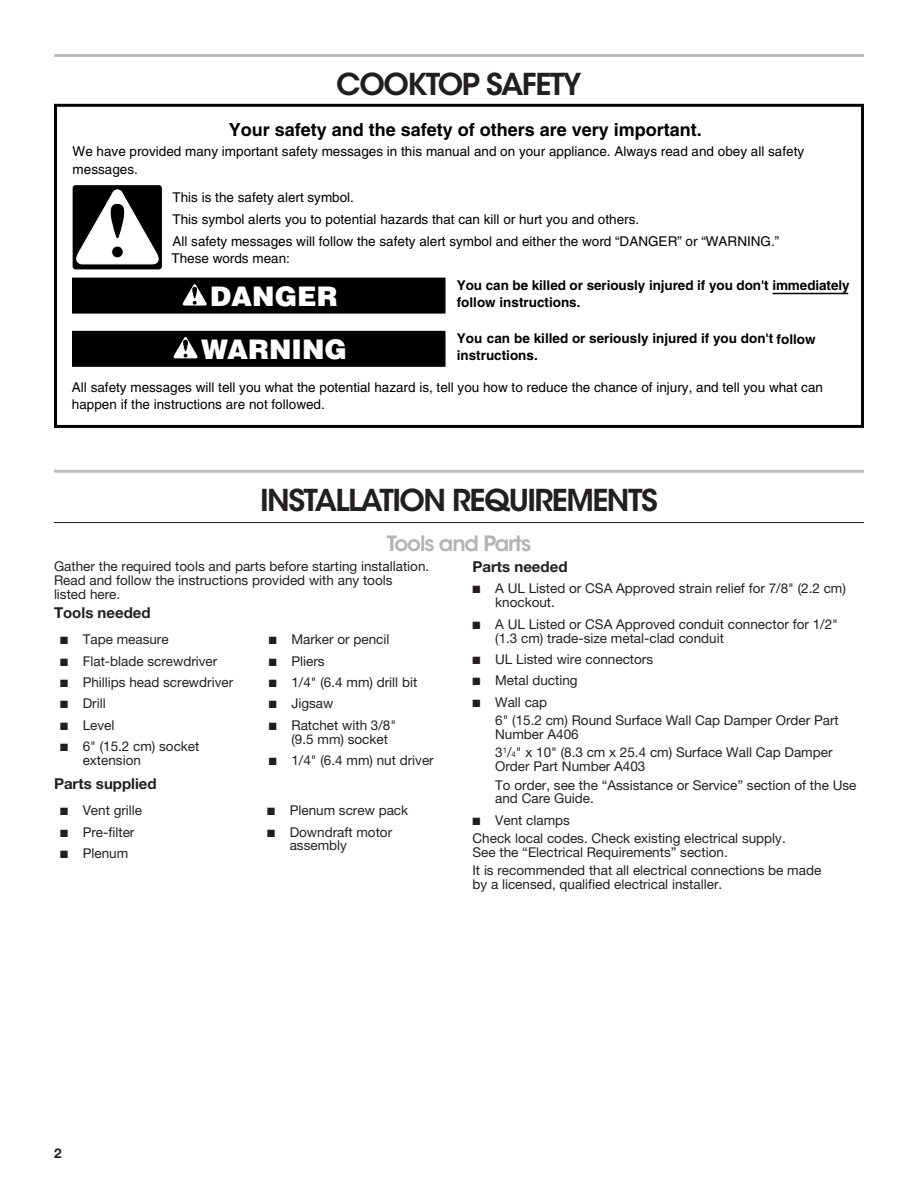
<style>
.page{position:relative;width:918px;height:1188px;background:#fff}
.page>*{position:absolute;margin:0;border:0;box-sizing:border-box;transform-origin:0 0}
.Heading_1{font:600 30px "ITC Avant Garde Std";letter-spacing:-.05em;color:#231f20}
.t1{font:900 27px/52.8px "Helvetica";color:#fff;text-align:center}
.Heading_2{font:600 21px "ITC Avant Garde Std";letter-spacing:-.05em;color:#b2b3b7}
.t2{font:700 18px "Helvetica";color:#000}
.Heading_3{font:700 15px "Helvetica Neue LT Std";color:#231f20}
.Body{font:700 15px "Helvetica Neue LT Std";color:#231f20}
.Body-2{font:13.5px/13.8px "Helvetica Neue LT Std";color:#231f20}
.t3{font:13.5px/17.2px "Helvetica";color:#000}
.Body_Indent{font:13.5px/13.8px "Helvetica Neue LT Std";color:#231f20}
.t4{font:700 13.5px "Helvetica";color:#000}
.t5{font:700 13.5px "Helvetica Neue LT Std";color:#231f20}
.s1{font-size:7.8px}
</style>
<div class="page">
<hr style="left:54px;top:54px;width:810px;height:3px;background:#bcbdc0">
<hr style="left:54px;top:470px;width:810px;height:3px;background:#bcbdc0">
<hr style="left:54px;top:522px;width:810px;height:1px;background:#231f20">
<div style="left:72px;top:278px;width:374px;height:36px;background:#000"></div>
<div style="left:54px;top:104px;width:810px;height:324px;border:3px solid #000"></div>
<div style="left:72px;top:331px;width:374px;height:36px;background:#000"></div>
<svg style="left:74px;top:186px;width:87px;height:82px"></svg>
<div style="left:73px;top:185px;width:89px;height:84px;border:3px solid #000;border-radius:2px"></div>
<svg style="left:74px;top:190px;width:87px;height:74px"></svg>
<hr style="left:773px;top:293px;width:75px;height:1px;background:#000">
<svg style="left:182px;top:284px;width:25px;height:22px"></svg>
<svg style="left:173px;top:337px;width:25px;height:22px"></svg>
<h1 class="Heading_1" style="left:336px;top:65px;width:247px">COOKTOP SAFETY</h1>
<p class="t2" style="left:229px;top:119px;width:475px">Your safety and the safety of others are very important.</p>
<p class="t3" style="left:73px;top:143px;width:733px">We have provided many important safety messages in this manual and on your appliance. Always read and obey all safety messages.</p>
<p class="t3" style="left:173px;top:186px;width:608px;line-height:21.8px">This is the safety alert symbol.<br>This symbol alerts you to potential hazards that can kill or hurt you and others.<br>All safety messages will follow the safety alert symbol and either the word “DANGER” or “WARNING.”</p>
<p class="t3" style="left:171px;top:249px;width:120px">These words mean:</p>
<p class="t4" style="left:457px;top:294px;width:125px">follow instructions.</p>
<p class="t4" style="left:457px;top:277px;width:394px">You can be killed or seriously injured if you don't immediately</p>
<p class="t1" style="left:201px;top:269px;width:147px">DANGER<br>WARNING</p>
<p class="t4" style="left:457px;top:330px;width:360px">You can be killed or seriously injured if you don't follow</p>
<p class="t3" style="left:72px;top:378px;width:753px">All safety messages will tell you what the potential hazard is, tell you how to reduce the chance of injury, and tell you what can happen if the instructions are not followed.</p>
<p class="t4" style="left:457px;top:347px;width:83px">instructions.</p>
<h1 class="Heading_1" style="left:260px;top:481px;width:399px">INSTALLATION REQUIREMENTS</h1>
<h2 class="Heading_2" style="left:387px;top:530px;width:146px">Tools and Parts</h2>
<p class="Body-2" style="left:54px;top:559px;width:377px">Gather the required tools and parts before starting installation.<br>Read and follow the instructions provided with any tools<br>listed here.</p>
<h3 class="Heading_3" style="left:54px;top:604px;width:98px">Tools needed</h3>
<p class="Body-2" style="left:60px;top:632px;width:110px">■ Tape measure</p>
<p class="Body-2" style="left:60px;top:654px;width:159px">■ Flat-blade screwdriver</p>
<p class="Body-2" style="left:60px;top:675px;width:175px">■ Phillips head screwdriver</p>
<p class="Body-2" style="left:60px;top:697px;width:47px">■ Drill</p>
<p class="Body-2" style="left:60px;top:718px;width:56px">■ Level</p>
<p class="Body-2" style="left:83px;top:739px;width:118px;text-indent:-23px">■ 6" (15.2 cm) socket extension</p>
<p class="Body" style="left:472px;top:557px;width:97px">Parts needed</p>
<p class="Body-2" style="left:495px;top:582px;width:352px;text-indent:-23px">■ A UL Listed or CSA Approved strain relief for 7/8" (2.2 cm) knockout.</p>
<p class="Body-2" style="left:495px;top:617px;width:344px;text-indent:-23px">■ A UL Listed or CSA Approved conduit connector for 1/2" (1.3 cm) trade-size metal-clad conduit</p>
<p class="Body-2" style="left:472px;top:652px;width:182px">■ UL Listed wire connectors</p>
<p class="Body-2" style="left:472px;top:673px;width:107px">■ Metal ducting</p>
<p class="Body-2" style="left:472px;top:695px;width:76px">■ Wall cap</p>
<p class="Body_Indent" style="left:495px;top:713px;width:345px">6" (15.2 cm) Round Surface Wall Cap Damper Order Part<br>Number A406</p>
<p class="Body_Indent" style="left:495px;top:745px;width:339px">3<sup>1</sup>/<span class="s1">4</span>" x 10" (8.3 cm x 25.4 cm) Surface Wall Cap Damper<br>Order Part Number A403</p>
<p class="Body_Indent" style="left:495px;top:778px;width:363px">To order, see the “Assistance or Service” section of the Use and Care Guide.</p>
<p class="Body-2" style="left:472px;top:813px;width:99px">■ Vent clamps</p>
<p class="Body-2" style="left:472px;top:831px;width:315px">Check local codes. Check existing electrical supply.<br>See the “Electrical Requirements” section.</p>
<p class="Body-2" style="left:472px;top:864px;width:350px">It is recommended that all electrical connections be made by a licensed, qualified electrical installer.</p>
<p class="Body-2" style="left:269px;top:632px;width:122px">■ Marker or pencil</p>
<p class="Body-2" style="left:269px;top:654px;width:57px">■ Pliers</p>
<p class="Body-2" style="left:269px;top:675px;width:150px">■ 1/4" (6.4 mm) drill bit</p>
<p class="Body-2" style="left:269px;top:697px;width:66px">■ Jigsaw</p>
<p class="Body-2" style="left:291px;top:718px;width:106px;text-indent:-23px">■ Ratchet with 3/8" (9.5 mm) socket</p>
<p class="Body-2" style="left:269px;top:753px;width:166px">■ 1/4" (6.4 mm) nut driver</p>
<h3 class="Heading_3" style="left:54px;top:774px;width:104px">Parts supplied</h3>
<p class="Body-2" style="left:60px;top:803px;width:84px">■ Vent grille</p>
<p class="Body-2" style="left:60px;top:825px;width:76px">■ Pre-filter</p>
<p class="Body-2" style="left:60px;top:846px;width:70px">■ Plenum</p>
<p class="Body-2" style="left:267px;top:803px;width:143px">■ Plenum screw pack</p>
<p class="Body-2" style="left:290px;top:825px;width:104px;text-indent:-23px">■ Downdraft motor assembly</p>
<p class="t5" style="left:54px;top:1145px;width:9px">2</p>
</div>
